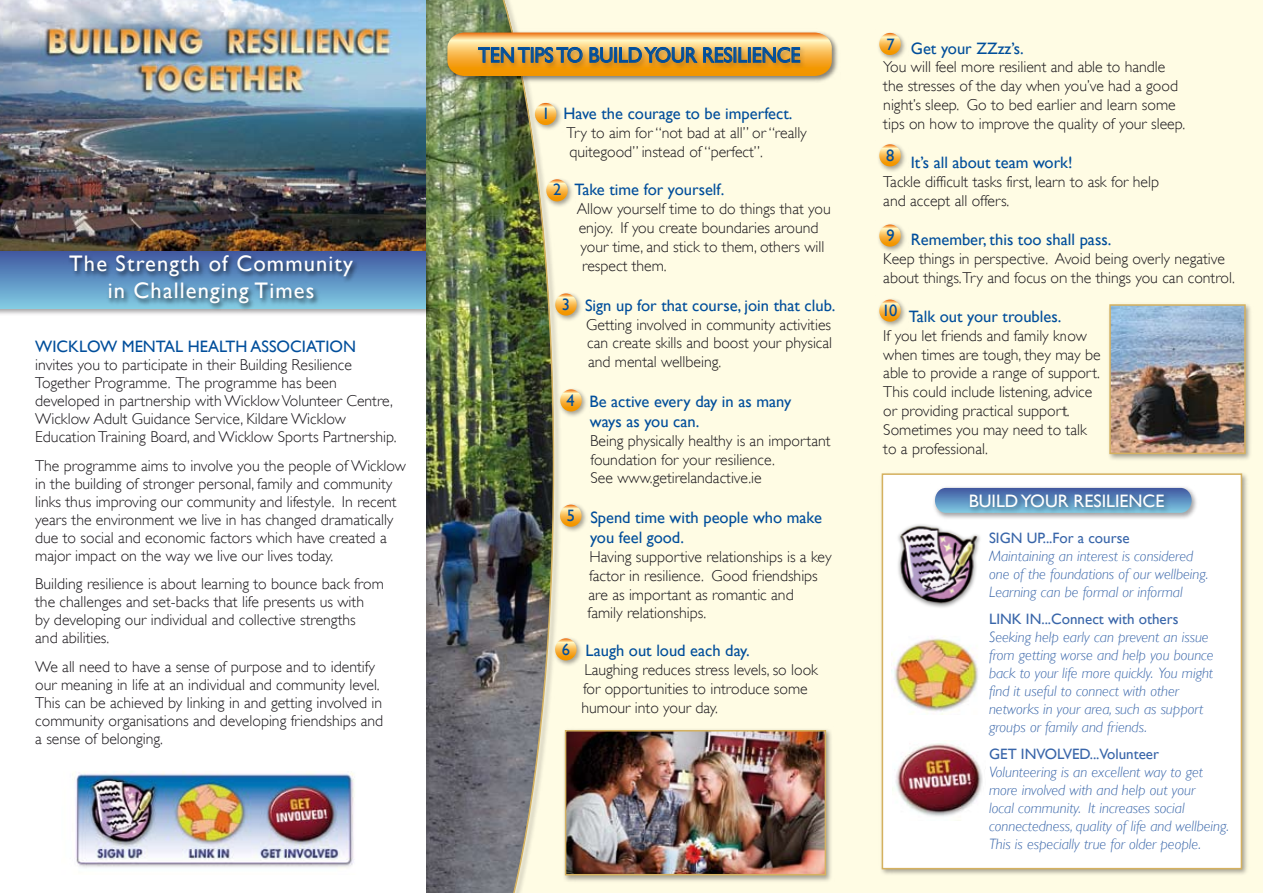
<style>
.page{position:relative;width:1263px;height:893px;background:#fff}
.page>*{position:absolute;margin:0;border:0;box-sizing:border-box;transform-origin:0 0}
.t1{font:22.5px/27px "Gill Sans";letter-spacing:.05em;color:#fff;text-align:center}
.t2{font:21.45px "Gill Sans";color:#004e9b;scale:.91 1}
.t3{font:18px "Gill Sans";color:#fff}
.t4{font:16.5px/19.8px "Gill Sans";color:#004e9b}
.t5{font:300 15.75px/18.9px "Gill Sans";color:#1a171b}
.t6{font:italic 300 15px/18px "Gill Sans";color:#3865a9}
.t7{font:15px "Gill Sans";color:#3865a9}
</style>
<div class="page">
<div style="left:428px;top:0;width:835px;height:893px;background:#fffce4"></div>
<img style="left:563px;top:180px;width:9px;height:26px">
<svg style="left:546px;top:179px;width:22px;height:22px"></svg>
<img style="left:563px;top:504px;width:23px;height:28px">
<svg style="left:560px;top:505px;width:22px;height:22px"></svg>
<img style="left:563px;top:389px;width:23px;height:28px">
<svg style="left:560px;top:389px;width:22px;height:22px"></svg>
<img style="left:563px;top:293px;width:18px;height:28px">
<svg style="left:555px;top:293px;width:22px;height:23px"></svg>
<img style="left:563px;top:638px;width:18px;height:28px">
<svg style="left:555px;top:638px;width:22px;height:22px"></svg>
<img style="left:878px;top:299px;width:27px;height:28px">
<svg style="left:879px;top:300px;width:22px;height:22px"></svg>
<img style="left:878px;top:224px;width:27px;height:28px">
<svg style="left:879px;top:224px;width:22px;height:23px"></svg>
<img style="left:878px;top:144px;width:27px;height:28px">
<svg style="left:879px;top:144px;width:22px;height:22px"></svg>
<img style="left:878px;top:32px;width:27px;height:28px">
<svg style="left:879px;top:33px;width:22px;height:22px"></svg>
<img style="left:881px;top:473px;width:366px;height:401px">
<div style="left:882px;top:474px;width:359px;height:395px;background:#fff"></div>
<div style="left:882px;top:473px;width:360px;height:396px;border:2px solid #d5b15f"></div>
<img style="left:895px;top:743px;width:88px;height:78px">
<img style="left:892px;top:637px;width:86px;height:78px">
<img style="left:898px;top:526px;width:82px;height:82px">
<img style="left:913px;top:488px;width:285px;height:42px">
<img style="left:564px;top:729px;width:267px;height:153px">
<img style="left:568px;top:733px;width:255px;height:139px">
<div style="left:565px;top:730px;width:261px;height:145px;border:2px solid #d5b15f"></div>
<img style="left:1109px;top:305px;width:142px;height:155px">
<img style="left:1111px;top:306px;width:133px;height:146px">
<div style="left:1109px;top:304px;width:137px;height:150px;border:1px solid #d5b15f"></div>
<img style="left:555px;top:105px;width:8px;height:559px">
<img style="left:426px;top:0;width:129px;height:893px">
<img style="left:0;top:0;width:426px;height:247px">
<img style="left:0;top:247px;width:434px;height:70px">
<div style="left:0;top:251px;width:426px;height:58px;background:linear-gradient(to bottom,#3e58a1,#81cbe3)"></div>
<img style="left:75px;top:772px;width:280px;height:96px">
<img style="left:55px;top:248px;width:317px;height:64px">
<img style="left:443px;top:29px;width:395px;height:55px">
<img style="left:474px;top:76px;width:357px;height:12px">
<svg style="left:447px;top:33px;width:385px;height:43px;background:#d7a652"></svg>
<h1 class="t1" style="left:69px;top:250px;width:285px">The Strength of Community in Challenging Times</h1>
<p class="t4" style="left:35px;top:337px;width:322px">WICKLOW MENTAL HEALTH ASSOCIATION</p>
<p class="t5" style="left:35px;top:356px;width:363px;line-height:18px">invites you to participate in their Building Resilience Together Programme. The programme has been developed in partnership with Wicklow Volunteer Centre, Wicklow Adult Guidance Service, Kildare Wicklow Education Training Board, and Wicklow Sports Partnership.</p>
<p class="t5" style="left:35px;top:456px;width:372px;line-height:18px">The programme aims to involve you the people of Wicklow in the building of stronger personal, family and community links thus improving our community and lifestyle. In recent years the environment we live in has changed dramatically due to social and economic factors which have created a major impact on the way we live our lives today.</p>
<p class="t5" style="left:35px;top:575px;width:350px;line-height:18px">Building resilience is about learning to bounce back from the challenges and set-backs that life presents us with<br>by developing our individual and collective strengths<br>and abilities.</p>
<p class="t5" style="left:35px;top:657px;width:349px;line-height:18px">We all need to have a sense of purpose and to identify our meaning in life at an individual and community level.<br>This can be achieved by linking in and getting involved in community organisations and developing friendships and a sense of belonging.</p>
<h2 class="t2" style="left:478px;top:42px;width:356px">TEN TIPS TO BUILD YOUR RESILIENCE</h2>
<p class="t4" style="left:542px;top:103px;width:10px">1</p>
<p class="t4" style="left:563px;top:103px;width:230px">Have the courage to be imperfect.</p>
<p class="t5" style="left:567px;top:123px;width:242px">Try to aim for “not bad at all” or “really quitegood” instead of “perfect”.</p>
<p class="t4" style="left:575px;top:180px;width:151px">Take time for yourself.</p>
<p class="t5" style="left:577px;top:200px;width:255px">Allow yourself time to do things that you enjoy. If you create boundaries around your time, and stick to them, others will respect them.</p>
<p class="t4" style="left:585px;top:295px;width:252px">Sign up for that course, join that club.</p>
<p class="t5" style="left:586px;top:315px;width:247px;text-align:justify">Getting involved in community activities can create skills and boost your physical and mental wellbeing.</p>
<p class="t4" style="left:589px;top:391px;width:203px">Be active every day in as many ways as you can.</p>
<p class="t5" style="left:590px;top:431px;width:242px">Being physically healthy is an important foundation for your resilience.<br>See www.getirelandactive.ie</p>
<p class="t4" style="left:590px;top:507px;width:233px">Spend time with people who make you feel good.</p>
<p class="t5" style="left:588px;top:547px;width:246px">Having supportive relationships is a key factor in resilience. Good friendships are as important as romantic and family relationships.</p>
<p class="t4" style="left:586px;top:641px;width:165px">Laugh out loud each day.</p>
<p class="t5" style="left:581px;top:660px;width:238px">Laughing reduces stress levels, so look for opportunities to introduce some humour into your day.</p>
<p class="t4" style="left:553px;top:179px;width:10px">2</p>
<p class="t4" style="left:562px;top:294px;width:10px">3</p>
<p class="t4" style="left:566px;top:390px;width:10px">4</p>
<p class="t4" style="left:567px;top:506px;width:10px">5</p>
<p class="t4" style="left:562px;top:639px;width:10px">6</p>
<p class="t4" style="left:886px;top:35px;width:10px">7</p>
<p class="t4" style="left:911px;top:38px;width:114px">Get your ZZzz’s.</p>
<p class="t5" style="left:883px;top:58px;width:304px">You will feel more resilient and able to handle the stresses of the day when you’ve had a good night’s sleep. Go to bed earlier and learn some tips on how to improve the quality of your sleep.</p>
<p class="t4" style="left:911px;top:152px;width:163px">It’s all about team work!</p>
<p class="t5" style="left:883px;top:172px;width:277px">Tackle difficult tasks first, learn to ask for help and accept all offers.</p>
<p class="t4" style="left:911px;top:230px;width:202px">Remember, this too shall pass.</p>
<p class="t5" style="left:883px;top:249px;width:353px">Keep things in perspective. Avoid being overly negative about things.Try and focus on the things you can control.</p>
<p class="t4" style="left:909px;top:306px;width:154px">Talk out your troubles.</p>
<p class="t5" style="left:883px;top:326px;width:219px">If you let friends and family know when times are tough, they may be able to provide a range of support.<br>This could include listening, advice or providing practical support.<br>Sometimes you may need to talk to a professional.</p>
<p class="t4" style="left:886px;top:145px;width:10px">8</p>
<p class="t4" style="left:886px;top:226px;width:10px">9</p>
<p class="t4" style="left:882px;top:301px;width:17px">10</p>
<p class="t3" style="left:969px;top:490px;width:197px">BUILD YOUR RESILIENCE</p>
<p class="t7" style="left:989px;top:529px;width:142px">SIGN UP...For a course</p>
<p class="t6" style="left:989px;top:547px;width:221px">Maintaining an interest is considered one of the foundations of our wellbeing.<br>Learning can be formal or informal</p>
<p class="t7" style="left:989px;top:610px;width:191px">LINK IN...Connect with others</p>
<p class="t6" style="left:989px;top:628px;width:226px">Seeking help early can prevent an issue from getting worse and help you bounce back to your life more quickly. You might find it useful to connect with other networks in your area, such as support groups or family and friends.</p>
<p class="t7" style="left:989px;top:745px;width:171px">GET INVOLVED...Volunteer</p>
<p class="t6" style="left:989px;top:763px;width:241px">Volunteering is an excellent way to get more involved with and help out your<br>local community. It increases social connectedness, quality of life and wellbeing.<br>This is especially true for older people.</p>
</div>
